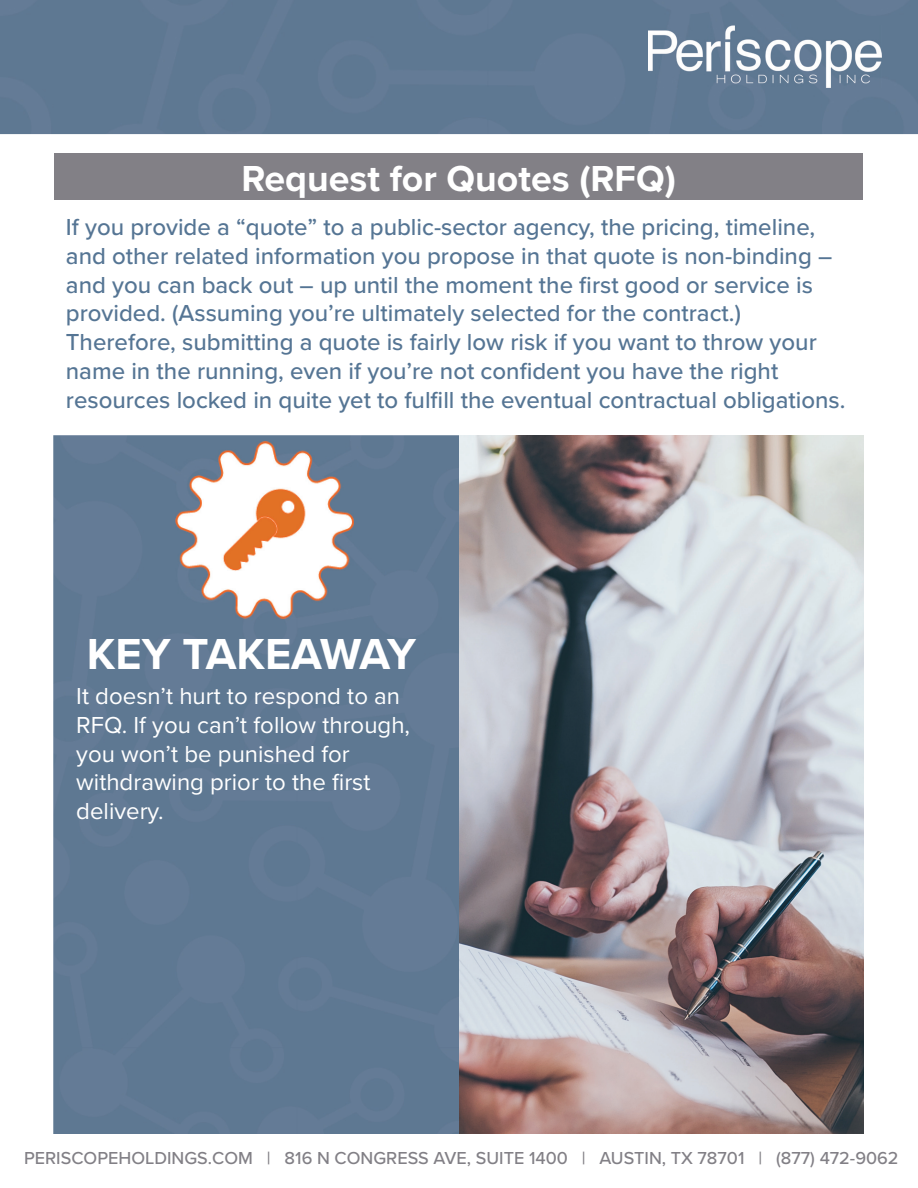
<style>
.page{position:relative;width:918px;height:1188px;background:#fff}
.page>*{position:absolute;margin:0;border:0;box-sizing:border-box;transform-origin:0 0}
.t1{font:700 45px "Proxima Nova";color:#fff}
.t2{font:700 37.5px "Proxima Nova";color:#fff}
.t3{font:500 24px/28.8px "Proxima Nova";color:#557594}
.t4{font:24px/28.8px "Proxima Nova";color:#fff}
.t5{font:500 18px "Proxima Nova";color:#828086}
</style>
<div class="page">
<div style="left:0;top:0;width:918px;height:134px;background:#5e7892"></div>
<img style="left:648px;top:25px;width:233px;height:62px">
<div style="left:54px;top:153px;width:809px;height:47px;background:#828086"></div>
<img style="left:53px;top:435px;width:811px;height:699px">
<img style="left:176px;top:442px;width:178px;height:176px">
<h2 class="t2" style="left:241px;top:156px;width:436px">Request for Quotes (RFQ)</h2>
<p class="t3" style="left:66px;top:213px;width:781px">If you provide a “quote” to a public-sector agency, the pricing, timeline, and other related information you propose in that quote is non-binding – and you can back out – up until the moment the first good or service is provided. (Assuming you’re ultimately selected for the contract.)<br>Therefore, submitting a quote is fairly low risk if you want to throw your name in the running, even if you’re not confident you have the right resources locked in quite yet to fulfill the eventual contractual obligations.</p>
<h1 class="t1" style="left:87px;top:627px;width:331px">KEY TAKEAWAY</h1>
<p class="t4" style="left:76px;top:682px;width:335px">It doesn’t hurt to respond to an<br>RFQ. If you can’t follow through, you won’t be punished for withdrawing prior to the first delivery.</p>
<p class="t5" style="left:24px;top:1148px;width:876px">PERISCOPEHOLDINGS.COM | 816 N CONGRESS AVE, SUITE 1400 | AUSTIN, TX 78701 | (877) 472-9062</p>
</div>
